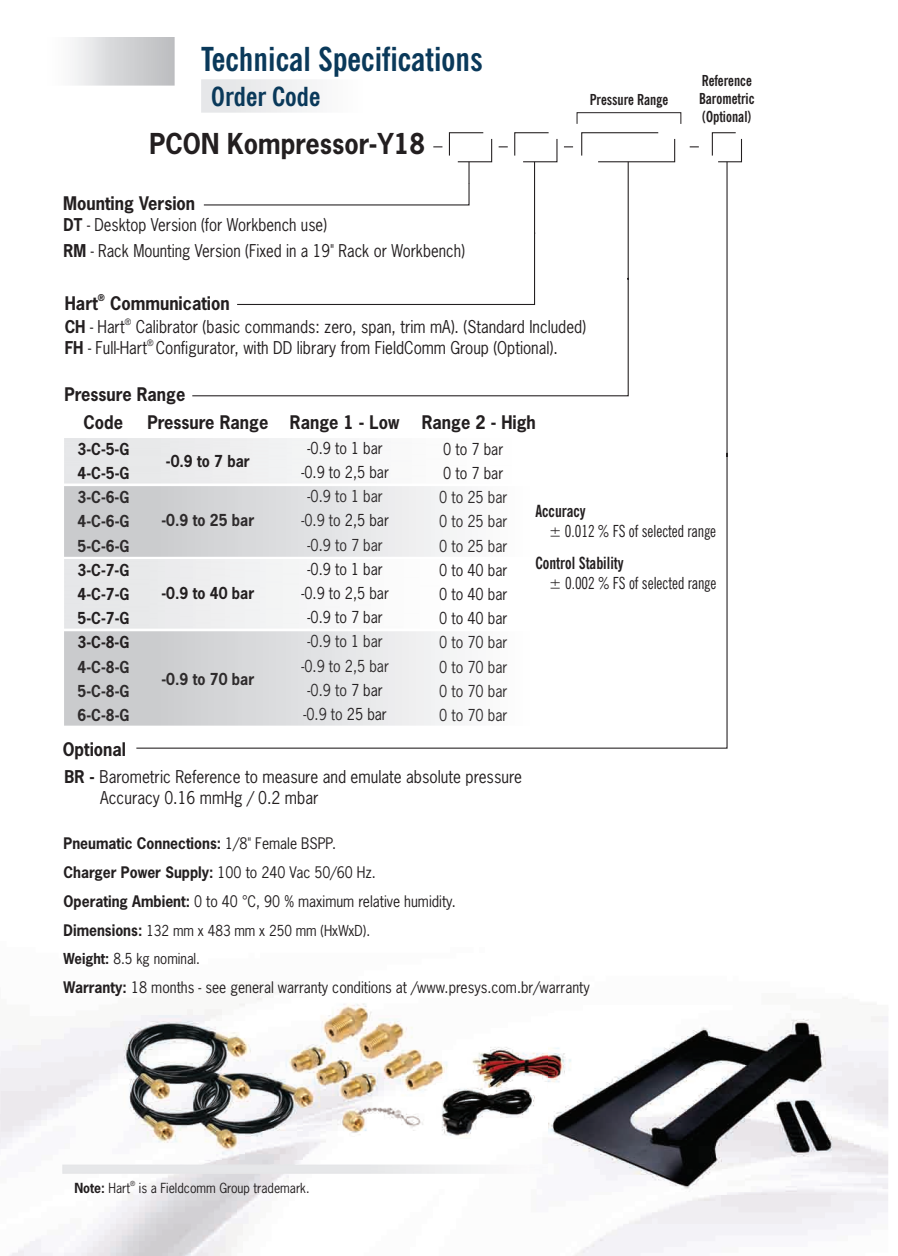
<style>
.page{position:relative;width:898px;height:1256px;background:#fff}
.page>*{position:absolute;margin:0;border:0;box-sizing:border-box;transform-origin:0 0}
.t1{font:700 condensed 33px "News Gothic BT";color:#0a395a}
.t2{font:700 27.15px "News Gothic Std";color:#231f20;scale:.93 1}
.t3{font:700 condensed 26.25px "News Gothic BT";color:#0a395a;scale:1.05 1}
.t4{font:700 17.7px/27.6px "News Gothic Std";color:#231f20;scale:.93 1}
.t5{font:16.65px "News Gothic Std";color:#231f20;scale:.92 1}
.t6{font:16.65px/25.7px "News Gothic Std";color:#231f20;scale:.9 1}
.t7{font:16.65px/21.1px "News Gothic Std";color:#231f20;scale:.93 1}
.t8{font:condensed 16.65px "News Gothic BT";color:#231f20;scale:.93 1}
.t9{font:700 condensed 16.65px "News Gothic BT";color:#231f20;scale:.93 1}
.t10{font:15.45px "News Gothic Std";color:#2e2b2c;scale:.91 1}
.t11{font:15.45px "News Gothic Std";color:#231f20;scale:.91 1}
.t12{font:700 15.45px "News Gothic Std";color:#2e2b2c;scale:.91 1}
.t13{font:700 15.45px "News Gothic Std";color:#231f20;scale:.91 1}
.t14{font:700 condensed 15.15px/18.3px "News Gothic BT";color:#231f20;scale:.93 1}
.t15{font:15px/29.1px "News Gothic Std";color:#231f20;scale:.93 1}
.t16{font:14.25px/27.8px "News Gothic Std";color:#231f20;scale:.93 1}
.t17{font:13.05px "News Gothic Std";color:#231f20;scale:.93 1}
.t18{font:700 8.85px "News Gothic Std";color:#231f20;scale:.93 1}
.t19{font:8.25px "News Gothic Std";color:#231f20;scale:.92 1}
.t20{font:6.6px "News Gothic Std";color:#231f20;scale:.93 1}
.s1{font-weight:700}
.s2{color:#231f20}
.s3{font-weight:700;font-size:15px}
</style>
<div class="page">
<svg style="left:581px;top:132px;width:78px;height:1px"></svg>
<svg style="left:711px;top:132px;width:31px;height:31px"></svg>
<svg style="left:135px;top:133px;width:593px;height:616px"></svg>
<div style="left:576px;top:112px;width:105px;height:12px;border:1px solid #231f20"></div>
<img style="left:112px;top:993px;width:336px;height:171px">
<img style="left:436px;top:1083px;width:99px;height:55px">
<img style="left:467px;top:1046px;width:82px;height:49px">
<img style="left:549px;top:1013px;width:292px;height:178px">
<h1 class="t1" style="left:201px;top:46px;width:283px">Technical Specifications</h1>
<h3 class="t3" style="left:211px;top:86px;width:106px">Order Code</h3>
<h2 class="t2" style="left:150px;top:133px;width:298px">PCON Kompressor-Y18</h2>
<p class="t4" style="left:63px;top:191px;width:143px">Mounting Version</p>
<p class="t6" style="left:63px;top:214px;width:448px"><span class="s1">DT</span> - Desktop Version (for Workbench use)<br><span class="s1">RM</span> - Rack Mounting Version (Fixed in a 19" Rack or Workbench)</p>
<p class="t14" style="left:590px;top:92px;width:86px">Pressure Range</p>
<p class="t18" style="left:98px;top:294px;width:9px">®</p>
<p class="t4" style="left:65px;top:291px;width:179px">Hart Communication</p>
<p class="t19" style="left:125px;top:318px;width:8px">®</p>
<p class="t5" style="left:65px;top:320px;width:568px"><span class="s1">CH</span> - Hart Calibrator (basic commands: zero, span, trim mA). (Standard Included)</p>
<p class="t19" style="left:147px;top:340px;width:8px">®</p>
<p class="t5" style="left:65px;top:341px;width:537px"><span class="s1">FH</span> - Full-Hart Configurator, with DD library from FieldComm Group (Optional).</p>
<p class="t4" style="left:84px;top:382px;width:111px;text-indent:-19px">Pressure Range<br>Code</p>
<p class="t4" style="left:147px;top:410px;width:272px">Pressure Range Range 1 - Low</p>
<p class="t4" style="left:422px;top:410px;width:124px">Range 2 - High</p>
<p class="t13" style="left:78px;top:443px;width:58px">3-C-5-G</p>
<p class="t11" style="left:308px;top:442px;width:84px">-0.9 to 1 bar</p>
<p class="t11" style="left:443px;top:443px;width:67px">0 to 7 bar</p>
<p class="t13" style="left:78px;top:467px;width:58px">4-C-5-G</p>
<p class="t13" style="left:166px;top:455px;width:94px">-0.9 to 7 bar</p>
<p class="t11" style="left:301px;top:466px;width:98px">-0.9 to 2,5 bar</p>
<p class="t11" style="left:443px;top:467px;width:67px">0 to 7 bar</p>
<p class="t14" style="left:699px;top:73px;width:61px">Reference<br>Barometric (Optional)</p>
<p class="t12" style="left:78px;top:491px;width:58px">3-C-6-G</p>
<p class="t10" style="left:308px;top:490px;width:84px">-0.9 to 1 bar</p>
<p class="t10" style="left:439px;top:491px;width:76px">0 to 25 bar</p>
<p class="t12" style="left:78px;top:515px;width:58px">4-C-6-G</p>
<p class="t12" style="left:161px;top:514px;width:104px">-0.9 to 25 bar</p>
<p class="t10" style="left:301px;top:514px;width:98px">-0.9 to <span class="s2">2,5 bar</span></p>
<p class="t10" style="left:439px;top:515px;width:76px">0 to 25 bar</p>
<p class="t12" style="left:78px;top:540px;width:58px">5-C-6-G</p>
<p class="t10" style="left:308px;top:539px;width:84px">-0.9 to 7 bar</p>
<p class="t10" style="left:439px;top:540px;width:76px">0 to 25 bar</p>
<p class="t13" style="left:78px;top:564px;width:58px">3-C-7-G</p>
<p class="t11" style="left:308px;top:563px;width:84px">-0.9 to 1 bar</p>
<p class="t11" style="left:439px;top:564px;width:76px">0 to 40 bar</p>
<p class="t13" style="left:78px;top:588px;width:58px">4-C-7-G</p>
<p class="t13" style="left:161px;top:587px;width:104px">-0.9 to 40 bar</p>
<p class="t11" style="left:301px;top:587px;width:98px">-0.9 to 2,5 bar</p>
<p class="t11" style="left:439px;top:588px;width:76px">0 to 40 bar</p>
<p class="t13" style="left:78px;top:636px;width:58px">3-C-8-G</p>
<p class="t10" style="left:308px;top:635px;width:84px">-0.9 to 1 bar</p>
<p class="t10" style="left:439px;top:636px;width:76px">0 to 70 bar</p>
<p class="t12" style="left:78px;top:661px;width:58px">4-C-8-G</p>
<p class="t12" style="left:161px;top:673px;width:104px">-0.9 to 70 bar</p>
<p class="t13" style="left:78px;top:612px;width:58px">5-C-7-G</p>
<p class="t11" style="left:308px;top:611px;width:84px">-0.9 to 7 bar</p>
<p class="t11" style="left:439px;top:612px;width:76px">0 to 40 bar</p>
<p class="t10" style="left:301px;top:659px;width:98px">-0.9 to 2,5 bar</p>
<p class="t10" style="left:439px;top:661px;width:76px">0 to 70 bar</p>
<p class="t12" style="left:78px;top:685px;width:58px">5-C-8-G</p>
<p class="t10" style="left:308px;top:684px;width:84px">-0.9 to <span class="s2">7 bar</span></p>
<p class="t10" style="left:439px;top:685px;width:76px">0 to 70 bar</p>
<p class="t12" style="left:78px;top:709px;width:58px">6-C-8-G</p>
<p class="t10" style="left:303px;top:708px;width:93px">-0.9 to <span class="s2">25 bar</span></p>
<p class="t10" style="left:439px;top:709px;width:76px">0 to 70 bar</p>
<p class="t4" style="left:63px;top:738px;width:69px">Optional</p>
<p class="t7" style="left:100px;top:767px;width:455px;text-indent:-36px"><span class="s1">BR -</span> Barometric Reference to measure and emulate absolute pressure<br>Accuracy 0.16 mmHg / 0.2 mbar</p>
<p class="t9" style="left:535px;top:504px;width:55px">Accuracy</p>
<p class="t8" style="left:549px;top:524px;width:181px">± 0.012 % FS of selected range</p>
<p class="t9" style="left:535px;top:556px;width:96px">Control Stability</p>
<p class="t8" style="left:549px;top:576px;width:181px">± 0.002 % FS of selected range</p>
<p class="t15" style="left:64px;top:830px;width:423px"><span class="s1">Pneumatic Connections:</span> 1/8" Female BSPP.<br><span class="s1">Charger Power Supply:</span> 100 to 240 Vac 50/60 Hz.<br><span class="s1">Operating Ambient:</span> 0 to 40 °C, 90 % maximum relative humidity.</p>
<p class="t16" style="left:64px;top:918px;width:331px"><span class="s3">Dimensions:</span> 132 mm x 483 mm x 250 mm (HxWxD).<br><span class="s1">Weight:</span> 8.5 kg nominal.</p>
<p class="t15" style="left:64px;top:974px;width:567px"><span class="s1">Warranty:</span> 18 months - see general warranty conditions at /www.presys.com.br/warranty</p>
<p class="t20" style="left:130px;top:1181px;width:7px">®</p>
<p class="t17" style="left:74px;top:1183px;width:254px"><span class="s1">Note:</span> Hart is a Fieldcomm Group trademark.</p>
</div>
